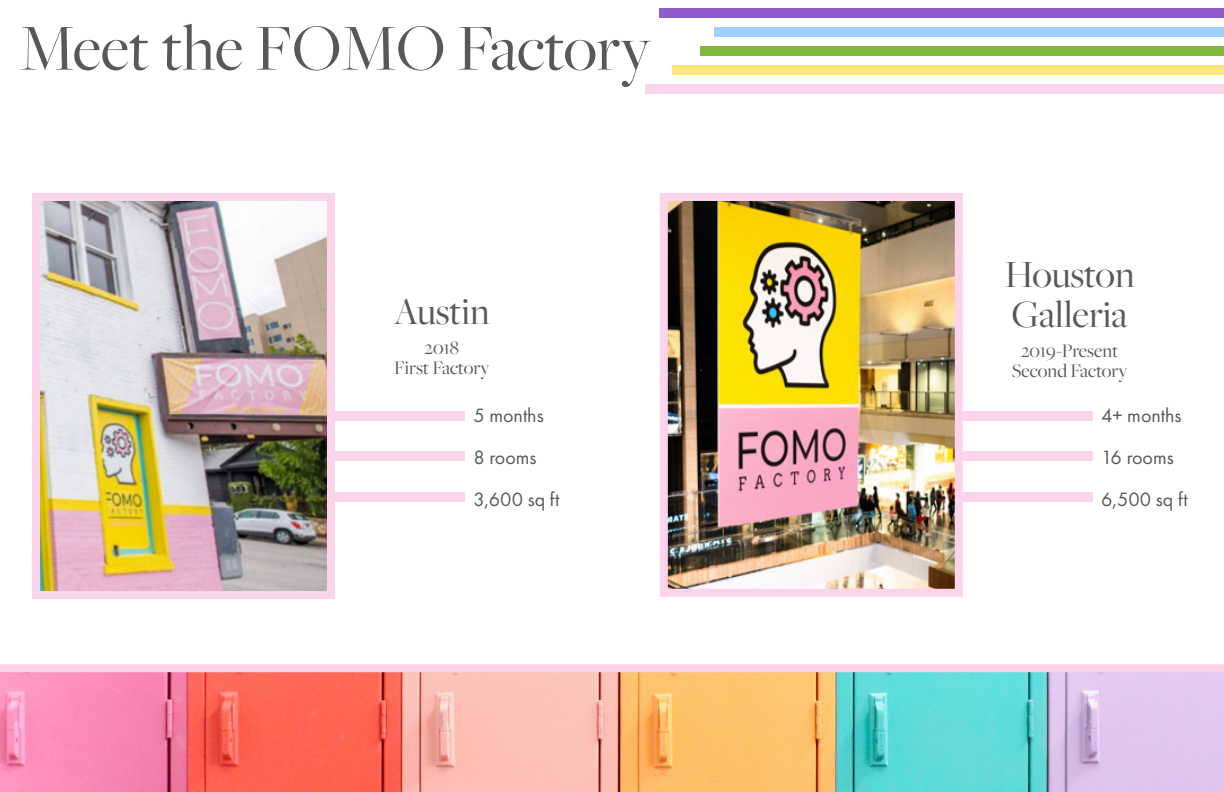
<style>
.page{position:relative;width:1224px;height:792px;background:#fff}
.page>*{position:absolute;margin:0;border:0;box-sizing:border-box;transform-origin:0 0}
.t1{font:68px "Freight Big Pro";color:#57585a}
.t2{font:40px/40px "Freight Big Pro";color:#57585a}
.t3{font:20px/42px "Futura PT";color:#57585a}
.t4{font:20px/20px "Freight Big Pro";color:#57585a;text-align:center}
</style>
<div class="page">
<div style="left:660px;top:9px;width:564px;height:9px;background:#8f5ecb"></div>
<div style="left:715px;top:28px;width:509px;height:9px;background:#9fcef9"></div>
<div style="left:701px;top:46px;width:523px;height:10px;background:#82b93c"></div>
<div style="left:672px;top:65px;width:552px;height:10px;background:#fce67e"></div>
<img style="left:669px;top:202px;width:285px;height:386px">
<div style="left:660px;top:193px;width:303px;height:404px;border:8px solid #fbd4eb"></div>
<div style="left:331px;top:411px;width:134px;height:9px;background:#fbd4eb"></div>
<div style="left:959px;top:411px;width:134px;height:9px;background:#fbd4eb"></div>
<div style="left:331px;top:452px;width:134px;height:9px;background:#fbd4eb"></div>
<div style="left:959px;top:452px;width:134px;height:9px;background:#fbd4eb"></div>
<div style="left:331px;top:492px;width:134px;height:10px;background:#fbd4eb"></div>
<div style="left:959px;top:492px;width:134px;height:10px;background:#fbd4eb"></div>
<img style="left:41px;top:202px;width:285px;height:388px">
<div style="left:32px;top:193px;width:303px;height:406px;border:8px solid #fbd4eb"></div>
<div style="left:645px;top:84px;width:579px;height:9px;background:#fbd4eb"></div>
<svg style="left:0;top:664px;width:1224px;height:128px;background:#dbaca6"></svg>
<h1 class="t1" style="left:19px;top:4px;width:633px">Meet the FOMO Factory</h1>
<h2 class="t2" style="left:394px;top:291px;width:98px">Austin</h2>
<p class="t4" style="left:394px;top:338px;width:97px">2018<br>First Factory</p>
<h2 class="t2" style="left:1005px;top:253px;width:131px">Houston<br>Galleria</h2>
<p class="t4" style="left:1012px;top:340px;width:117px">2019-Present<br>Second Factory</p>
<p class="t3" style="left:473px;top:394px;width:87px">5 months<br>8 rooms<br>3,600 sq ft</p>
<p class="t3" style="left:1101px;top:394px;width:88px">4+ months<br>16 rooms<br>6,500 sq ft</p>
</div>
